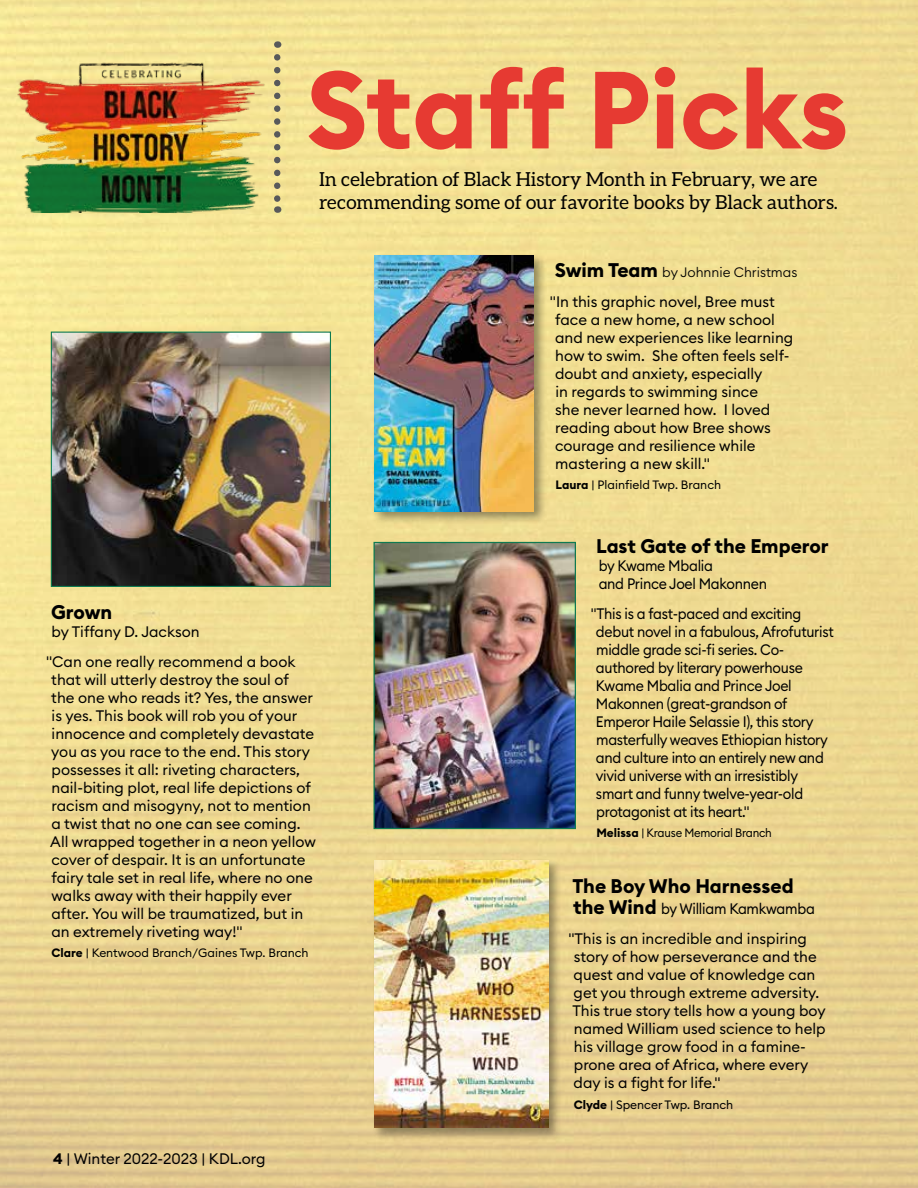
<style>
.page{position:relative;width:918px;height:1188px;background:#fff}
.page>*{position:absolute;margin:0;border:0;box-sizing:border-box;transform-origin:0 0}
.t1{font:700 107.85px "Euclid Circular B";letter-spacing:-.005em;color:#e63a32}
.t2{font:700 19.5px "Euclid Circular B";color:#000}
.t3{font:19.35px/23.2px "Aleo";color:#000}
.t4{font:15px/18px "Euclid Circular B";color:#000}
.t5{font:15px/18px "Euclid Circular B";letter-spacing:-.02em;color:#000;scale:.94 1}
.t6{font:15px/30px "Euclid Circular B";color:#000;text-align:center;scale:.94 1}
.t7{font:300 13.5px "Euclid Circular B";color:#000}
.t8{font:12px "Euclid Circular B";color:#000}
.t9{font:12px "Euclid Circular B";letter-spacing:-.02em;color:#000;scale:.94 1}
.s1{font-weight:700}
.s2{font-weight:700;font-size:19.5px}
</style>
<div class="page">
<img style="left:0;top:0;width:918px;height:1188px">
<div style="left:371px;top:253px;width:176px;height:272px;background:#000;opacity:.4"></div>
<img style="left:374px;top:256px;width:160px;height:256px">
<div style="left:371px;top:858px;width:191px;height:283px;background:#000;opacity:.4"></div>
<img style="left:374px;top:861px;width:175px;height:267px">
<img style="left:376px;top:544px;width:198px;height:283px">
<div style="left:374px;top:542px;width:202px;height:287px;border:1px solid #107a51"></div>
<img style="left:53px;top:334px;width:276px;height:251px">
<div style="left:51px;top:332px;width:280px;height:255px;border:1px solid #107a51"></div>
<img style="left:12px;top:60px;width:262px;height:153px">
<svg style="left:274px;top:57px;width:6px;height:156px"></svg>
<h1 class="t1" style="left:306px;top:41px;width:544px">Staff Picks</h1>
<p class="t3" style="left:319px;top:167px;width:520px">In celebration of Black History Month in February, we are recommending some of our favorite books by Black authors.</p>
<h2 class="t2" style="left:51px;top:599px;width:63px">Grown</h2>
<p class="t4" style="left:46px;top:616px;width:251px;line-height:30px;text-indent:5px">by Tiffany D. Jackson<br>"Can one really recommend a book</p>
<p class="t4" style="left:50px;top:670px;width:267px">that will utterly destroy the soul of<br>the one who reads it? Yes, the answer is yes. This book will rob you of your innocence and completely devastate you as you race to the end. This story possesses it all: riveting characters, nail-biting plot, real life depictions of racism and misogyny, not to mention a twist that no one can see coming.<br>All wrapped together in a neon yellow cover of despair. It is an unfortunate fairy tale set in real life, where no one walks away with their happily ever after. You will be traumatized, but in an extremely riveting way!"</p>
<p class="t8" style="left:52px;top:945px;width:259px"><span class="s1">Clare</span> | Kentwood Branch/Gaines Twp. Branch</p>
<p class="t4" style="left:53px;top:1149px;width:214px"><span class="s1">4</span> | Winter 2022-2023 | KDL.org</p>
<p class="t7" style="left:555px;top:263px;width:244px"><span class="s2">Swim Team</span> by Johnnie Christmas</p>
<p class="t4" style="left:555px;top:292px;width:240px;text-indent:-5px">"In this graphic novel, Bree must face a new home, a new school and new experiences like learning how to swim. She often feels self&shy;doubt and anxiety, especially<br>in regards to swimming since<br>she never learned how. I loved reading about how Bree shows courage and resilience while mastering a new skill."</p>
<p class="t8" style="left:556px;top:477px;width:167px"><span class="s1">Laura</span> | Plainfield Twp. Branch</p>
<h2 class="t2" style="left:596px;top:533px;width:234px">Last Gate of the Emperor</h2>
<p class="t5" style="left:599px;top:556px;width:181px">by Kwame Mbalia<br>and Prince Joel Makonnen</p>
<p class="t5" style="left:596px;top:604px;width:255px;text-indent:-5px">"This is a fast-paced and exciting debut novel in a fabulous, Afrofuturist middle grade sci-fi series. Co&shy;authored by literary powerhouse Kwame Mbalia and Prince Joel Makonnen (great-grandson of Emperor Haile Selassie I), this story masterfully weaves Ethiopian history and culture into an entirely new and vivid universe with an irresistibly smart and funny twelve-year-old protagonist at its heart."</p>
<p class="t9" style="left:596px;top:825px;width:188px"><span class="s1">Melissa</span> | Krause Memorial Branch</p>
<h2 class="t2" style="left:572px;top:874px;width:223px">The Boy Who Harnessed</h2>
<p class="t6" style="left:568px;top:894px;width:264px"><span class="s2">the Wind</span> by William Kamkwamba "This is an incredible and inspiring</p>
<p class="t4" style="left:572px;top:948px;width:255px">story of how perseverance and the quest and value of knowledge can get you through extreme adversity.<br>This true story tells how a young boy named William used science to help his village grow food in a famine&shy;prone area of Africa, where every day is a fight for life."</p>
<p class="t8" style="left:574px;top:1097px;width:161px"><span class="s1">Clyde</span> | Spencer Twp. Branch</p>
</div>
